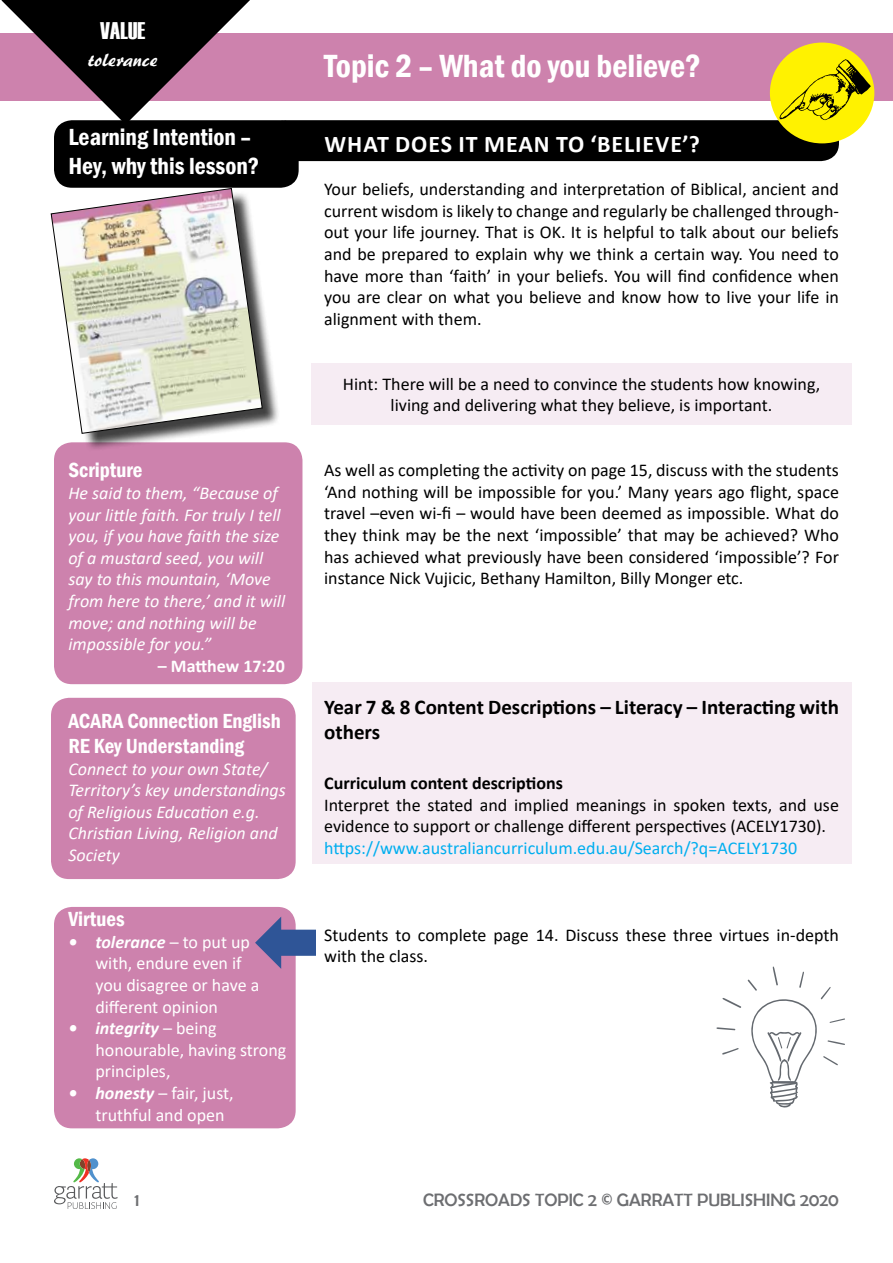
<style>
.page{position:relative;width:893px;height:1263px;background:#fff}
.page>*{position:absolute;margin:0;border:0;box-sizing:border-box;transform-origin:0 0}
.t1{font:600 condensed 33px "Franklin Gothic";color:#fff}
.t2{font:600 condensed 24px/28.8px "Franklin Gothic";color:#fff}
.t3{font:700 24px "Calibri";letter-spacing:.04em;color:#fff}
.t4{font:24px "Haettenschweiler";color:#fff}
.t5{font:700 21px/25.2px "Calibri";color:#000}
.t6{font:600 condensed 21px/25.2px "Franklin Gothic";color:#fff}
.t7{font:21px "ARBERKLEY";color:#fff}
.t8{font:18px/21.6px "Calibri";color:#000;text-align:justify}
.t9{font:italic 18px/21.6px "Calibri";color:#fff}
.t10{font:18px/21.6px "Calibri";color:#fff}
.t11{font:18px "Calibri";color:#00aeef}
.t12{font:18px "Berlin Sans FB";color:#6d6e71}
.t13{font:700 18px "Calibri";color:#000}
.t14{font:700 18px "Calibri";color:#fff}
.s1{font-weight:700;font-style:italic}
</style>
<div class="page">
<svg style="left:54px;top:1158px;width:64px;height:51px"></svg>
<div style="left:268px;top:120px;width:571px;height:41px;background:#000;border-radius:18px"></div>
<div style="left:312px;top:682px;width:539px;height:182px;background:#f6ecf3"></div>
<div style="left:0;top:33px;width:893px;height:68px;background:#cd82ad"></div>
<div style="left:311px;top:364px;width:540px;height:61px;background:#f6ecf3"></div>
<div style="left:54px;top:120px;width:245px;height:68px;background:#000;border-radius:18px"></div>
<div style="left:54px;top:442px;width:248px;height:242px;background:#cd82ad;border-radius:18px"></div>
<div style="left:54px;top:907px;width:242px;height:221px;background:#cd82ad;border-radius:18px"></div>
<div style="left:51px;top:698px;width:245px;height:181px;background:#cd82ad;border-radius:18px"></div>
<svg style="left:722px;top:1048px;width:17px;height:7px"></svg>
<svg style="left:716px;top:1027px;width:19px;height:3px"></svg>
<svg style="left:722px;top:998px;width:19px;height:10px"></svg>
<svg style="left:748px;top:966px;width:97px;height:141px"></svg>
<div style="left:54px;top:191px;width:227px;height:260px;background:#000;opacity:.75"></div>
<svg style="left:51px;top:188px;width:212px;height:246px"></svg>
<div style="left:770px;top:43px;width:104px;height:100px;background:#fff200;border-radius:50%"></div>
<svg style="left:779px;top:45px;width:96px;height:107px"></svg>
<svg style="left:1px;top:0;width:249px;height:124px"></svg>
<svg style="left:255px;top:916px;width:60px;height:52px"></svg>
<h2 class="t4" style="left:100px;top:15px;width:47px">VALUE</h2>
<p class="t7" style="left:88px;top:47px;width:71px">tolerance</p>
<h1 class="t1" style="left:324px;top:44px;width:378px">Topic 2 – What do you believe?</h1>
<h2 class="t2" style="left:68px;top:123px;width:192px">Learning Intention –<br>Hey, why this lesson?</h2>
<h2 class="t3" style="left:325px;top:127px;width:377px">WHAT DOES IT MEAN TO ‘BELIEVE’?</h2>
<p class="t8" style="left:324px;top:178px;width:516px">Your beliefs, understanding and interpretation of Biblical, ancient and current wisdom is likely to change and regularly be challenged through&shy;out your life journey. That is OK. It is helpful to talk about our beliefs and be prepared to explain why we think a certain way. You need to have more than ‘faith’ in your beliefs. You will find confidence when you are clear on what you believe and know how to live your life in alignment with them.</p>
<p class="t6" style="left:68px;top:457px;width:76px">Scripture</p>
<p class="t9" style="left:68px;top:481px;width:218px">He said to them, “Because of your little faith. For truly I tell you, if you have faith the size of a mustard seed, you will say to this mountain, ‘Move from here to there,’ and it will move; and nothing will be impossible for you.”</p>
<p class="t14" style="left:158px;top:653px;width:128px">– Matthew 17:20</p>
<p class="t6" style="left:68px;top:708px;width:214px">ACARA Connection English<br>RE Key Understanding</p>
<p class="t9" style="left:68px;top:757px;width:219px">Connect to your own State/<br>Territory’s key understandings of Religious Education e.g.<br>Christian Living, Religion and<br>Society</p>
<p class="t6" style="left:68px;top:906px;width:58px">Virtues</p>
<p class="t10" style="left:95px;top:930px;width:165px;text-indent:-27px"><span class="s1">• tolerance</span> – to put up with, endure even if you disagree or have a different opinion</p>
<p class="t10" style="left:95px;top:1017px;width:192px;text-indent:-27px"><span class="s1">• integrity</span> – being honourable, having strong principles,</p>
<p class="t10" style="left:95px;top:1082px;width:140px;text-indent:-27px"><span class="s1">• honesty</span> – fair, just, truthful and open</p>
<p class="t8" style="left:343px;top:372px;width:479px;text-align:center">Hint: There will be a need to convince the students how knowing, living and delivering what they believe, is important.</p>
<p class="t8" style="left:324px;top:459px;width:516px">As well as completing the activity on page 15, discuss with the students ‘And nothing will be impossible for you.’ Many years ago flight, space travel –even wi-fi – would have been deemed as impossible. What do they think may be the next ‘impossible’ that may be achieved? Who has achieved what previously have been considered ‘impossible’? For instance Nick Vujicic, Bethany Hamilton, Billy Monger etc.</p>
<p class="t5" style="left:324px;top:694px;width:516px">Year 7 &amp; 8 Content Descriptions – Literacy – Interacting with others</p>
<p class="t13" style="left:324px;top:770px;width:240px">Curriculum content descriptions</p>
<p class="t8" style="left:324px;top:793px;width:516px">Interpret the stated and implied meanings in spoken texts, and use evidence to support or challenge different perspectives (ACELY1730).</p>
<p class="t11" style="left:324px;top:835px;width:475px">https://www.australiancurriculum.edu.au/Search/?q=ACELY1730</p>
<p class="t8" style="left:324px;top:923px;width:516px">Students to complete page 14. Discuss these three virtues in-depth with the class.</p>
<p class="t12" style="left:135px;top:1190px;width:7px">1</p>
<p class="t12" style="left:423px;top:1190px;width:417px">CROSSROADS TOPIC 2 © GARRATT PUBLISHING 2020</p>
</div>
